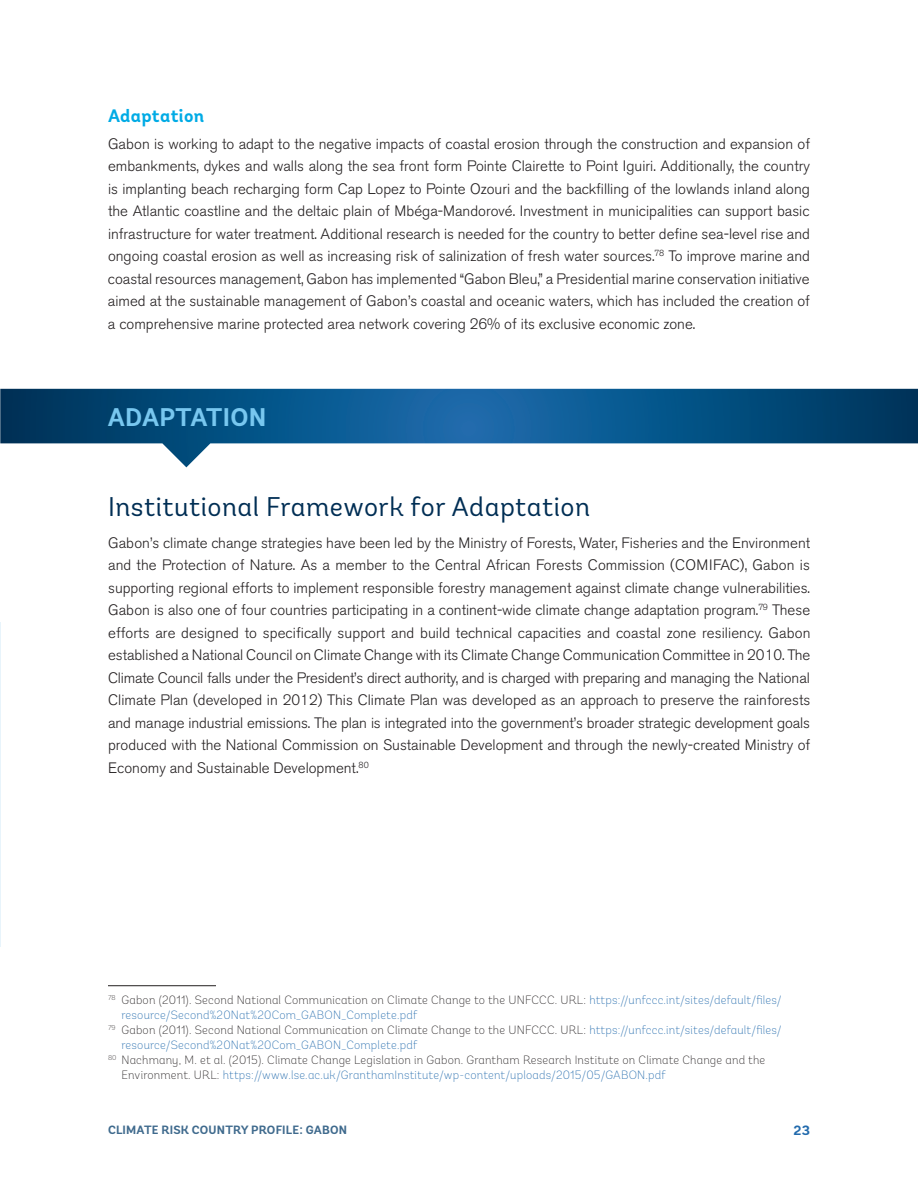
<style>
.page{position:relative;width:918px;height:1188px;background:#fff}
.page>*{position:absolute;margin:0;border:0;box-sizing:border-box;transform-origin:0 0}
.t1{font:27px "Andes";letter-spacing:.02em;color:#002e54}
.t2{font:700 25.5px "Andes";letter-spacing:.015em;color:#78c7ef}
.t3{font:700 18px "Andes";letter-spacing:.02em;color:#00abe5}
.t4{font:300 15px/22.5px "Akzidenz Grotesk BE";color:#231f20;text-align:justify}
.t5{font:700 13.5px "Andes";color:#236bad}
.t6{font:200 12px "Andes";letter-spacing:.015em;color:#231f20}
.t7{font:200 12px "Andes";letter-spacing:.015em;color:#236bad}
.t8{font:700 12px "Andes";letter-spacing:.015em;color:#3f6a8d}
.s1{color:#236bad}
.s2{color:#231f20}
</style>
<div class="page">
<hr style="left:0;top:622px;width:1px;height:324px;background:#e8f4fb">
<svg style="left:0;top:389px;width:918px;height:78px"></svg>
<hr style="left:108px;top:985px;width:108px;height:1px;background:#231f20">
<p class="t3" style="left:108px;top:104px;width:98px">Adaptation</p>
<p class="t4" style="left:108px;top:132px;width:704px">Gabon is working to adapt to the negative impacts of coastal erosion through the construction and expansion of embankments, dykes and walls along the sea front form Pointe Clairette to Point Iguiri. Additionally, the country is implanting beach recharging form Cap Lopez to Pointe Ozouri and the backfilling of the lowlands inland along the Atlantic coastline and the deltaic plain of Mbéga-Mandorové. Investment in municipalities can support basic infrastructure for water treatment. Additional research is needed for the country to better define sea-level rise and ongoing coastal erosion as well as increasing risk of salinization of fresh water sources.<sup>78</sup> To improve marine and coastal resources management, Gabon has implemented “Gabon Bleu,” a Presidential marine conservation initiative aimed at the sustainable management of Gabon’s coastal and oceanic waters, which has included the creation of a comprehensive marine protected area network covering 26% of its exclusive economic zone.</p>
<h2 class="t2" style="left:108px;top:401px;width:160px">ADAPTATION</h2>
<h1 class="t1" style="left:108px;top:491px;width:483px">Institutional Framework for Adaptation</h1>
<p class="t4" style="left:108px;top:532px;width:704px">Gabon’s climate change strategies have been led by the Ministry of Forests, Water, Fisheries and the Environment and the Protection of Nature. As a member to the Central African Forests Commission (COMIFAC), Gabon is supporting regional efforts to implement responsible forestry management against climate change vulnerabilities.<br>Gabon is also one of four countries participating in a continent-wide climate change adaptation program.<sup>79</sup> These efforts are designed to specifically support and build technical capacities and coastal zone resiliency. Gabon established a National Council on Climate Change with its Climate Change Communication Committee in 2010. The Climate Council falls under the President’s direct authority, and is charged with preparing and managing the National Climate Plan (developed in 2012) This Climate Plan was developed as an approach to preserve the rainforests and manage industrial emissions. The plan is integrated into the government’s broader strategic development goals produced with the National Commission on Sustainable Development and through the newly-created Ministry of Economy and Sustainable Development.<sup>80</sup></p>
<p class="t6" style="left:108px;top:993px;width:675px"><sup>78</sup> Gabon (2011). Second National Communication on Climate Change to the UNFCCC. URL: <span class="s1">https://unfccc.int/sites/default/files/</span></p>
<p class="t7" style="left:122px;top:1008px;width:297px">resource/Second%20Nat%20Com_GABON_Complete.pdf</p>
<p class="t6" style="left:108px;top:1023px;width:675px"><sup>79</sup> Gabon (2011). Second National Communication on Climate Change to the UNFCCC. URL: <span class="s1">https://unfccc.int/sites/default/files/</span></p>
<p class="t7" style="left:122px;top:1038px;width:297px">resource/Second%20Nat%20Com_GABON_Complete.pdf</p>
<p class="t6" style="left:108px;top:1053px;width:659px"><sup>80</sup> Nachmany, M. et al. (2015). Climate Change Legislation in Gabon. Grantham Research Institute on Climate Change and the</p>
<p class="t7" style="left:122px;top:1068px;width:546px"><span class="s2">Environment. URL:</span> https://www.lse.ac.uk/GranthamInstitute/wp-content/uploads/2015/05/GABON.pdf</p>
<p class="t8" style="left:108px;top:1122px;width:241px">CLIMATE RISK COUNTRY PROFILE: GABON</p>
<p class="t5" style="left:793px;top:1122px;width:18px">23</p>
</div>
